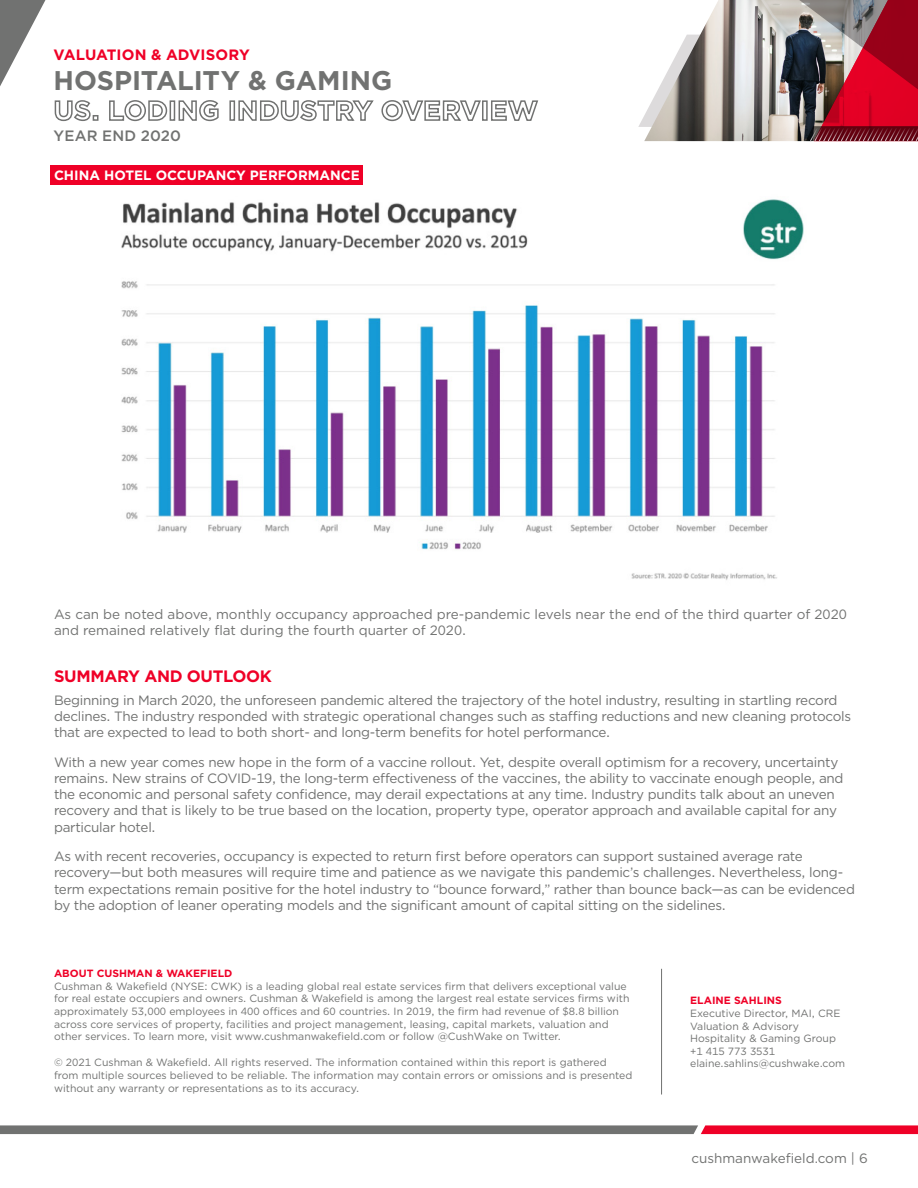
<style>
.page{position:relative;width:918px;height:1188px;background:#fff}
.page>*{position:absolute;margin:0;border:0;box-sizing:border-box;transform-origin:0 0}
.t1{font:700 27px/30px "Gotham";color:#717271}
.t2{font:700 16.5px "Gotham";letter-spacing:-.02em;color:#ef0027}
.t3{font:700 15px "Gotham";letter-spacing:.005em;color:#ef0027}
.t4{font:500 15px "Gotham";letter-spacing:.01em;color:#717271}
.t5{font:13.5px/16.2px "Gotham";letter-spacing:-.02em;color:#717271}
.t6{font:13.5px/16.2px "Gotham";color:#717271}
.Charts_Header{font:700 13.5px "Gotham";color:#fff}
.body_copy{font:10.5px/12.6px "Gotham";color:#717271}
.body_copy-2{font:700 10.5px "Gotham";color:#ef0027}
</style>
<div class="page">
<svg style="left:0;top:1125px;width:918px;height:9px;background:#946068"></svg>
<svg style="left:638px;top:0;width:280px;height:141px;background:#ac7f85"></svg>
<svg style="left:0;top:0;width:46px;height:86px"></svg>
<img style="left:86px;top:184px;width:718px;height:396px">
<div style="left:51px;top:165px;width:312px;height:19px;background:#ef0027"></div>
<hr style="left:661px;top:969px;width:1px;height:126px;background:#717271">
<p class="t3" style="left:53px;top:45px;width:198px">VALUATION &amp; ADVISORY</p>
<h1 class="t1" style="left:53px;top:65px;width:486px">HOSPITALITY &amp; GAMING<br>US. LODING INDUSTRY OVERVIEW</h1>
<p class="t4" style="left:53px;top:126px;width:129px">YEAR END 2020</p>
<p class="Charts_Header" style="left:54px;top:166px;width:307px">CHINA HOTEL OCCUPANCY PERFORMANCE</p>
<p class="t6" style="left:54px;top:606px;width:794px">As can be noted above, monthly occupancy approached pre-pandemic levels near the end of the third quarter of 2020 and remained relatively flat during the fourth quarter of 2020.</p>
<p class="t2" style="left:54px;top:665px;width:219px">SUMMARY AND OUTLOOK</p>
<p class="t5" style="left:54px;top:691px;width:799px">Beginning in March 2020, the unforeseen pandemic altered the trajectory of the hotel industry, resulting in startling record declines. The industry responded with strategic operational changes such as staffing reductions and new cleaning protocols that are expected to lead to both short- and long-term benefits for hotel performance.</p>
<p class="t5" style="left:54px;top:754px;width:791px">With a new year comes new hope in the form of a vaccine rollout. Yet, despite overall optimism for a recovery, uncertainty remains. New strains of COVID-19, the long-term effectiveness of the vaccines, the ability to vaccinate enough people, and the economic and personal safety confidence, may derail expectations at any time. Industry pundits talk about an uneven recovery and that is likely to be true based on the location, property type, operator approach and available capital for any particular hotel.</p>
<p class="t5" style="left:54px;top:848px;width:802px">As with recent recoveries, occupancy is expected to return first before operators can support sustained average rate recovery—but both measures will require time and patience as we navigate this pandemic’s challenges. Nevertheless, long&shy;term expectations remain positive for the hotel industry to “bounce forward,” rather than bounce back—as can be evidenced by the adoption of leaner operating models and the significant amount of capital sitting on the sidelines.</p>
<p class="body_copy-2" style="left:54px;top:967px;width:180px">ABOUT CUSHMAN &amp; WAKEFIELD</p>
<p class="body_copy" style="left:54px;top:980px;width:577px">Cushman &amp; Wakefield (NYSE: CWK) is a leading global real estate services firm that delivers exceptional value for real estate occupiers and owners. Cushman &amp; Wakefield is among the largest real estate services firms with approximately 53,000 employees in 400 offices and 60 countries. In 2019, the firm had revenue of $8.8 billion across core services of property, facilities and project management, leasing, capital markets, valuation and other services. To learn more, visit www.cushmanwakefield.com or follow @CushWake on Twitter.</p>
<p class="body_copy" style="left:54px;top:1056px;width:580px">© 2021 Cushman &amp; Wakefield. All rights reserved. The information contained within this report is gathered from multiple sources believed to be reliable. The information may contain errors or omissions and is presented without any warranty or representations as to its accuracy.</p>
<p class="body_copy-2" style="left:690px;top:994px;width:93px">ELAINE SAHLINS</p>
<p class="body_copy" style="left:690px;top:1007px;width:152px">Executive Director, MAI, CRE</p>
<p class="body_copy" style="left:690px;top:1019px;width:110px">Valuation &amp; Advisory</p>
<p class="body_copy" style="left:690px;top:1032px;width:147px">Hospitality &amp; Gaming Group</p>
<p class="body_copy" style="left:690px;top:1045px;width:87px">+1 415 773 3531</p>
<p class="body_copy" style="left:690px;top:1057px;width:157px">elaine.sahlins@cushwake.com</p>
<p class="t6" style="left:692px;top:1150px;width:178px">cushmanwakefield.com | 6</p>
</div>
